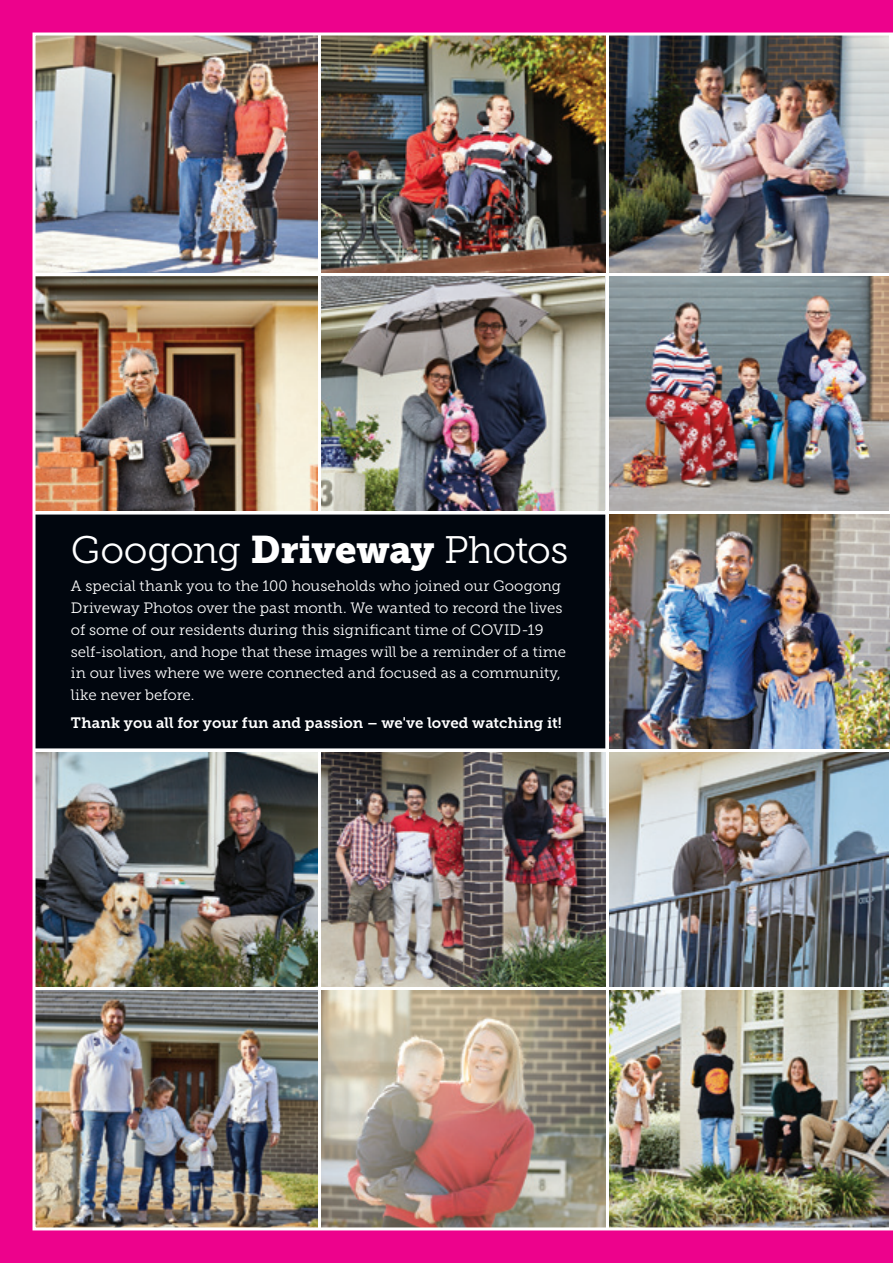
<style>
.page{position:relative;width:893px;height:1263px;background:#fff}
.page>*{position:absolute;margin:0;border:0;box-sizing:border-box;transform-origin:0 0}
.t1{font:38.25px "Museo Slab 300";letter-spacing:-.02em;color:#fff}
.t2{font:15px/21.8px "Museo Slab 300";color:#fff}
.t3{font:15px "Museo Slab 700";color:#fff}
.s1{font-family:"Museo Slab 900"}
</style>
<div class="page">
<img style="left:0;top:0;width:893px;height:1263px">
<h1 class="t1" style="left:71px;top:529px;width:499px">Googong <span class="s1">Driveway</span> Photos</h1>
<p class="t2" style="left:71px;top:575px;width:496px">A special thank you to the 100 households who joined our Googong Driveway Photos over the past month. We wanted to record the lives of some of our residents during this significant time of COVID-19 self-isolation, and hope that these images will be a reminder of a time in our lives where we were connected and focused as a community, like never before.</p>
<p class="t3" style="left:71px;top:715px;width:492px">Thank you all for your fun and passion – we've loved watching it!</p>
</div>
